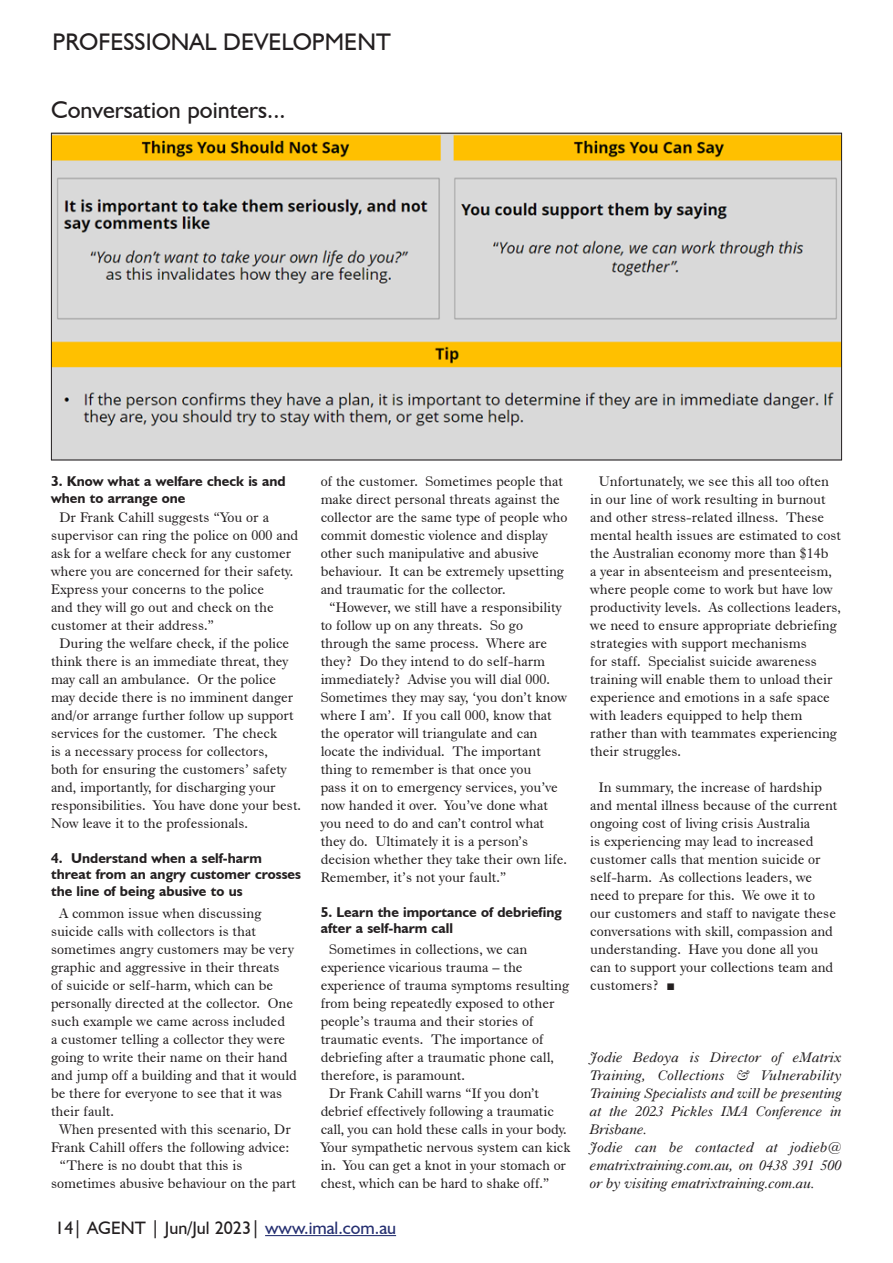
<style>
.page{position:relative;width:893px;height:1263px;background:#fff}
.page>*{position:absolute;margin:0;border:0;box-sizing:border-box;transform-origin:0 0}
.t1{font:24px "Humanist 521 BT";color:#231f20}
.t2{font:18px "Humanist 521 BT";color:#231f20}
.t3{font:14.25px/18px "Dutch 766 BT Roman A";color:#231f20}
.t4{font:14.25px/18px "Dutch 766 BT Italic A";letter-spacing:.005em;color:#231f20}
.t5{font:700 14.25px/16.5px "Humanist 521 BT";color:#231f20}
.s1{color:#263071}
.s2{font-family:"Arial"}
</style>
<div class="page">
<hr style="left:265px;top:1235px;width:131px;height:1px;background:#263071">
<img style="left:53px;top:135px;width:787px;height:323px">
<h1 class="t1" style="left:53px;top:27px;width:340px">PROFESSIONAL DEVELOPMENT</h1>
<h1 class="t1" style="left:51px;top:95px;width:236px">Conversation pointers...</h1>
<p class="t5" style="left:51px;top:473px;width:236px">3. Know what a welfare check is and when to arrange one</p>
<p class="t3" style="left:60px;top:508px;width:211px">Dr Frank Cahill suggests “You or a</p>
<p class="t3" style="left:51px;top:526px;width:249px">supervisor can ring the police on 000 and</p>
<p class="t3" style="left:51px;top:544px;width:242px">ask for a welfare check for any customer</p>
<p class="t3" style="left:51px;top:562px;width:244px">where you are concerned for their safety.</p>
<p class="t3" style="left:51px;top:580px;width:215px">Express your concerns to the police</p>
<p class="t3" style="left:51px;top:598px;width:224px">and they will go out and check on the</p>
<p class="t3" style="left:51px;top:616px;width:165px">customer at their address.”</p>
<p class="t3" style="left:60px;top:634px;width:231px">During the welfare check, if the police</p>
<p class="t3" style="left:51px;top:652px;width:239px">think there is an immediate threat, they</p>
<p class="t3" style="left:51px;top:670px;width:227px">may call an ambulance. Or the police</p>
<p class="t3" style="left:51px;top:688px;width:244px">may decide there is no imminent danger</p>
<p class="t3" style="left:51px;top:706px;width:244px">and/or arrange further follow up support</p>
<p class="t3" style="left:51px;top:724px;width:228px">services for the customer. The check</p>
<p class="t3" style="left:51px;top:742px;width:218px">is a necessary process for collectors,</p>
<p class="t3" style="left:51px;top:760px;width:237px">both for ensuring the customers’ safety</p>
<p class="t3" style="left:51px;top:778px;width:226px">and, importantly, for discharging your</p>
<p class="t3" style="left:51px;top:796px;width:252px">responsibilities. You have done your best.</p>
<p class="t3" style="left:51px;top:814px;width:198px">Now leave it to the professionals.</p>
<p class="t5" style="left:51px;top:849px;width:251px">4. Understand when a self-harm threat from an angry customer crosses the line of being abusive to us</p>
<p class="t3" style="left:60px;top:904px;width:203px">A common issue when discussing</p>
<p class="t3" style="left:51px;top:922px;width:207px">suicide calls with collectors is that</p>
<p class="t3" style="left:51px;top:940px;width:244px">sometimes angry customers may be very</p>
<p class="t3" style="left:51px;top:958px;width:230px">graphic and aggressive in their threats</p>
<p class="t3" style="left:51px;top:976px;width:224px">of suicide or self-harm, which can be</p>
<p class="t3" style="left:51px;top:994px;width:244px">personally directed at the collector. One</p>
<p class="t3" style="left:51px;top:1012px;width:235px">such example we came across included</p>
<p class="t3" style="left:51px;top:1030px;width:236px">a customer telling a collector they were</p>
<p class="t3" style="left:51px;top:1048px;width:238px">going to write their name on their hand</p>
<p class="t3" style="left:51px;top:1066px;width:247px">and jump off a building and that it would</p>
<p class="t3" style="left:51px;top:1084px;width:233px">be there for everyone to see that it was</p>
<p class="t3" style="left:51px;top:1102px;width:65px">their fault.</p>
<p class="t3" style="left:60px;top:1120px;width:233px">When presented with this scenario, Dr</p>
<p class="t3" style="left:51px;top:1138px;width:240px">Frank Cahill offers the following advice:</p>
<p class="t3" style="left:60px;top:1156px;width:184px">“There is no doubt that this is</p>
<p class="t3" style="left:51px;top:1174px;width:247px">sometimes abusive behaviour on the part</p>
<p class="t3" style="left:321px;top:472px;width:244px">of the customer. Sometimes people that</p>
<p class="t3" style="left:321px;top:490px;width:241px">make direct personal threats against the</p>
<p class="t3" style="left:321px;top:508px;width:248px">collector are the same type of people who</p>
<p class="t3" style="left:321px;top:526px;width:229px">commit domestic violence and display</p>
<p class="t3" style="left:321px;top:544px;width:220px">other such manipulative and abusive</p>
<p class="t3" style="left:321px;top:562px;width:245px">behaviour. It can be extremely upsetting</p>
<p class="t3" style="left:321px;top:580px;width:187px">and traumatic for the collector.</p>
<p class="t3" style="left:329px;top:598px;width:234px">“However, we still have a responsibility</p>
<p class="t3" style="left:321px;top:616px;width:204px">to follow up on any threats. So go</p>
<p class="t3" style="left:321px;top:634px;width:228px">through the same process. Where are</p>
<p class="t3" style="left:321px;top:652px;width:226px">they? Do they intend to do self-harm</p>
<p class="t3" style="left:321px;top:670px;width:231px">immediately? Advise you will dial 000.</p>
<p class="t3" style="left:321px;top:688px;width:248px">Sometimes they may say, ‘you don’t know</p>
<p class="t3" style="left:321px;top:706px;width:233px">where I am’. If you call 000, know that</p>
<p class="t3" style="left:321px;top:724px;width:218px">the operator will triangulate and can</p>
<p class="t3" style="left:321px;top:742px;width:222px">locate the individual. The important</p>
<p class="t3" style="left:321px;top:760px;width:212px">thing to remember is that once you</p>
<p class="t3" style="left:321px;top:778px;width:239px">pass it on to emergency services, you’ve</p>
<p class="t3" style="left:321px;top:796px;width:229px">now handed it over. You’ve done what</p>
<p class="t3" style="left:321px;top:814px;width:225px">you need to do and can’t control what</p>
<p class="t3" style="left:321px;top:832px;width:209px">they do. Ultimately it is a person’s</p>
<p class="t3" style="left:321px;top:850px;width:248px">decision whether they take their own life.</p>
<p class="t3" style="left:321px;top:868px;width:187px">Remember, it’s not your fault.”</p>
<p class="t5" style="left:321px;top:903px;width:243px">5. Learn the importance of debriefing after a self-harm call</p>
<p class="t3" style="left:329px;top:940px;width:200px">Sometimes in collections, we can</p>
<p class="t3" style="left:321px;top:958px;width:203px">experience vicarious trauma – the</p>
<p class="t3" style="left:321px;top:976px;width:250px">experience of trauma symptoms resulting</p>
<p class="t3" style="left:321px;top:994px;width:235px">from being repeatedly exposed to other</p>
<p class="t3" style="left:321px;top:1012px;width:214px">people’s trauma and their stories of</p>
<p class="t3" style="left:321px;top:1030px;width:224px">traumatic events. The importance of</p>
<p class="t3" style="left:321px;top:1048px;width:235px">debriefing after a traumatic phone call,</p>
<p class="t3" style="left:321px;top:1066px;width:146px">therefore, is paramount.</p>
<p class="t3" style="left:329px;top:1084px;width:212px">Dr Frank Cahill warns “If you don’t</p>
<p class="t3" style="left:321px;top:1102px;width:235px">debrief effectively following a traumatic</p>
<p class="t3" style="left:321px;top:1120px;width:248px">call, you can hold these calls in your body.</p>
<p class="t3" style="left:321px;top:1138px;width:251px">Your sympathetic nervous system can kick</p>
<p class="t3" style="left:321px;top:1156px;width:247px">in. You can get a knot in your stomach or</p>
<p class="t3" style="left:321px;top:1174px;width:230px">chest, which can be hard to shake off.”</p>
<p class="t2" style="left:55px;top:1216px;width:342px">14| AGENT | Jun/Jul 2023| <span class="s1">www.imal.com.au</span></p>
<p class="t3" style="left:590px;top:472px;width:252px;text-indent:9px">Unfortunately, we see this all too often in our line of work resulting in burnout and other stress-related illness. These mental health issues are estimated to cost the Australian economy more than $14b<br>a year in absenteeism and presenteeism, where people come to work but have low productivity levels. As collections leaders, we need to ensure appropriate debriefing strategies with support mechanisms<br>for staff. Specialist suicide awareness training will enable them to unload their experience and emotions in a safe space with leaders equipped to help them rather than with teammates experiencing their struggles.</p>
<p class="t3" style="left:590px;top:778px;width:249px;text-indent:9px">In summary, the increase of hardship and mental illness because of the current ongoing cost of living crisis Australia<br>is experiencing may lead to increased customer calls that mention suicide or self-harm. As collections leaders, we need to prepare for this. We owe it to our customers and staff to navigate these conversations with skill, compassion and understanding. Have you done all you can to support your collections team and customers? <span class="s2">■</span></p>
<p class="t4" style="left:590px;top:1048px;width:253px">Jodie Bedoya is Director of eMatrix Training, Collections &amp; Vulnerability Training Specialists and will be presenting at the 2023 Pickles IMA Conference in Brisbane.<br>Jodie can be contacted at jodieb@ ematrixtraining.com.au, on 0438 391 500 or by visiting ematrixtraining.com.au.</p>
</div>
